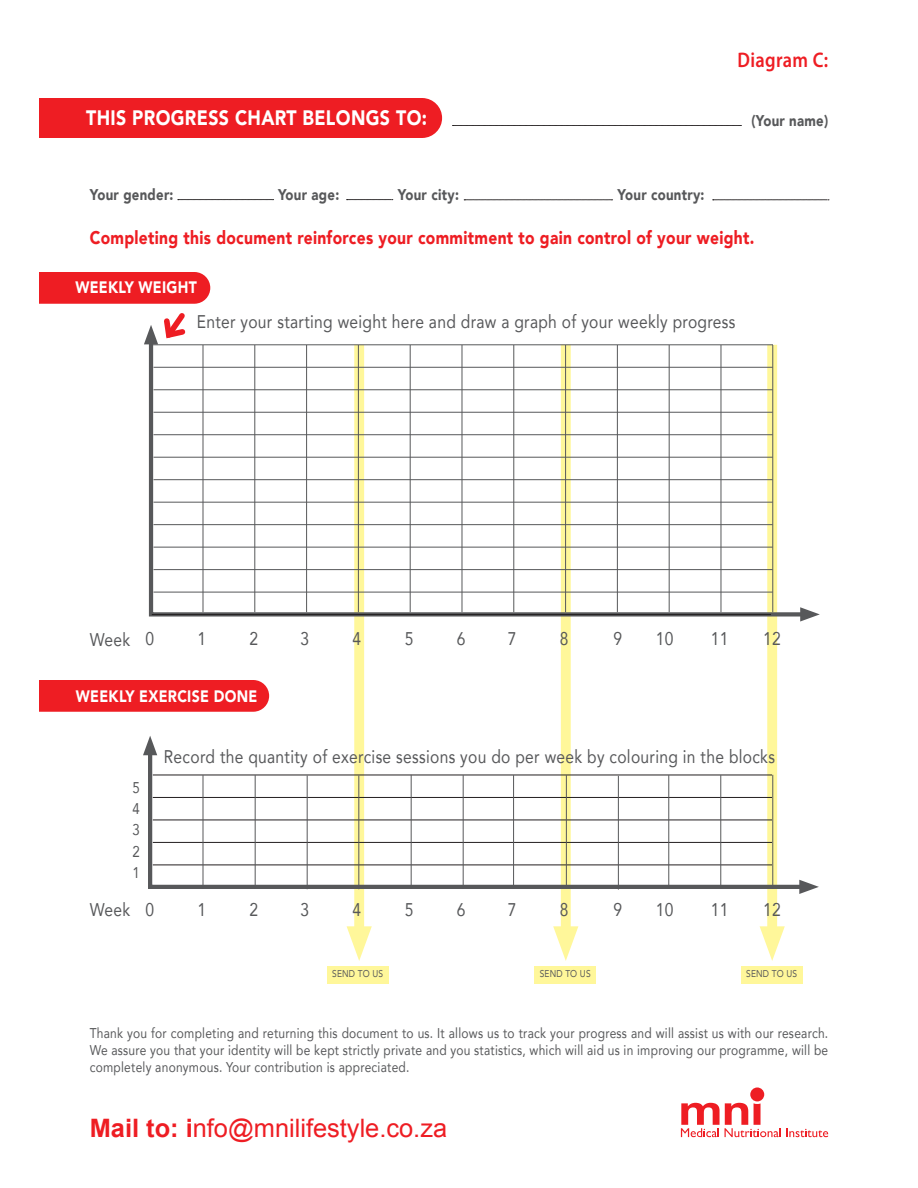
<style>
.page{position:relative;width:918px;height:1188px;background:#fff}
.page>*{position:absolute;margin:0;border:0;box-sizing:border-box;transform-origin:0 0}
.t1{font:25.35px "Arial";color:#ee1d23}
.t2{font:600 21.15px "Myriad Pro";letter-spacing:.02em;color:#ee1d23;scale:.87 1}
.t3{font:900 20.85px "Avenir";letter-spacing:.02em;color:#fff;scale:.85 1}
.t4{font:18.3px "Avenir";letter-spacing:.02em;color:#57585a;scale:.85 1}
.t5{font:900 18.3px "Avenir";letter-spacing:.02em;color:#ee1d23;scale:.85 1}
.t6{font:900 16.5px "Avenir";letter-spacing:.02em;color:#fff;scale:.85 1}
.t7{font:900 15.45px "Avenir";letter-spacing:.02em;color:#57585a;scale:.85 1}
.t8{font:15.45px/21.1px "Avenir";color:#57585a;text-align:justify;scale:.85 1}
.t9{font:14.1px/17px "Avenir";letter-spacing:.02em;color:#57585a;text-align:justify;scale:.85 1}
.t10{font:9.9px "Avenir";letter-spacing:.02em;color:#57585a;scale:.85 1}
.s1{font-weight:700}
</style>
<div class="page">
<div style="left:767px;top:345px;width:10px;height:596px;background:#fff79a"></div>
<svg style="left:760px;top:926px;width:25px;height:35px"></svg>
<div style="left:561px;top:345px;width:10px;height:596px;background:#fff79a"></div>
<svg style="left:553px;top:926px;width:25px;height:35px"></svg>
<div style="left:354px;top:345px;width:10px;height:596px;background:#fff79a"></div>
<svg style="left:347px;top:926px;width:25px;height:35px"></svg>
<svg style="left:681px;top:1103px;width:147px;height:34px"></svg>
<div style="left:750px;top:1087px;width:14px;height:14px;background:#ee1d23;border-radius:50%"></div>
<div style="left:39px;top:98px;width:403px;height:40px;background:#ee1d23"></div>
<svg style="left:453px;top:125px;width:288px;height:1px"></svg>
<svg style="left:178px;top:199px;width:96px;height:1px"></svg>
<svg style="left:347px;top:199px;width:46px;height:1px"></svg>
<svg style="left:464px;top:200px;width:149px;height:1px"></svg>
<svg style="left:713px;top:200px;width:116px;height:1px"></svg>
<svg style="left:147px;top:344px;width:653px;height:275px"></svg>
<svg style="left:800px;top:607px;width:20px;height:15px"></svg>
<hr style="left:153px;top:345px;width:620px;height:1px;background:#57585a">
<hr style="left:153px;top:367px;width:620px;height:1px;background:#57585a">
<hr style="left:153px;top:390px;width:620px;height:1px;background:#57585a">
<hr style="left:153px;top:412px;width:620px;height:1px;background:#57585a">
<hr style="left:153px;top:434px;width:620px;height:1px;background:#57585a">
<hr style="left:153px;top:457px;width:620px;height:1px;background:#57585a">
<hr style="left:153px;top:479px;width:620px;height:1px;background:#57585a">
<hr style="left:153px;top:502px;width:620px;height:1px;background:#57585a">
<hr style="left:153px;top:524px;width:620px;height:1px;background:#57585a">
<hr style="left:153px;top:547px;width:620px;height:1px;background:#57585a">
<hr style="left:153px;top:569px;width:620px;height:1px;background:#57585a">
<hr style="left:153px;top:592px;width:620px;height:1px;background:#57585a">
<hr style="left:152px;top:614px;width:619px;height:1px;background:#231f20">
<hr style="left:203px;top:345px;width:1px;height:267px;background:#57585a">
<hr style="left:255px;top:345px;width:1px;height:267px;background:#57585a">
<hr style="left:306px;top:345px;width:1px;height:267px;background:#57585a">
<hr style="left:358px;top:345px;width:1px;height:267px;background:#57585a">
<hr style="left:410px;top:345px;width:1px;height:267px;background:#57585a">
<hr style="left:462px;top:345px;width:1px;height:267px;background:#57585a">
<hr style="left:514px;top:345px;width:1px;height:267px;background:#57585a">
<hr style="left:565px;top:345px;width:1px;height:267px;background:#57585a">
<hr style="left:617px;top:345px;width:1px;height:267px;background:#57585a">
<hr style="left:669px;top:345px;width:1px;height:267px;background:#57585a">
<hr style="left:721px;top:345px;width:1px;height:267px;background:#57585a">
<hr style="left:773px;top:345px;width:1px;height:267px;background:#57585a">
<svg style="left:146px;top:743px;width:654px;height:148px"></svg>
<svg style="left:143px;top:736px;width:14px;height:19px"></svg>
<svg style="left:799px;top:880px;width:20px;height:14px"></svg>
<div style="left:39px;top:680px;width:230px;height:32px;background:#ee1d23"></div>
<hr style="left:153px;top:775px;width:619px;height:1px;background:#231f20">
<hr style="left:153px;top:797px;width:619px;height:1px;background:#231f20">
<hr style="left:153px;top:820px;width:619px;height:1px;background:#231f20">
<hr style="left:153px;top:842px;width:619px;height:1px;background:#231f20">
<hr style="left:153px;top:865px;width:619px;height:1px;background:#231f20">
<hr style="left:203px;top:775px;width:1px;height:114px;background:#57585a">
<hr style="left:255px;top:775px;width:1px;height:114px;background:#57585a">
<hr style="left:307px;top:775px;width:1px;height:114px;background:#57585a">
<hr style="left:359px;top:775px;width:1px;height:114px;background:#57585a">
<hr style="left:411px;top:775px;width:1px;height:114px;background:#57585a">
<hr style="left:463px;top:775px;width:1px;height:114px;background:#57585a">
<hr style="left:513px;top:775px;width:1px;height:114px;background:#57585a">
<hr style="left:566px;top:775px;width:1px;height:114px;background:#57585a">
<hr style="left:618px;top:776px;width:1px;height:114px;background:#57585a">
<hr style="left:669px;top:775px;width:1px;height:114px;background:#57585a">
<hr style="left:721px;top:775px;width:1px;height:114px;background:#57585a">
<hr style="left:773px;top:775px;width:1px;height:114px;background:#57585a">
<svg style="left:39px;top:272px;width:171px;height:72px"></svg>
<div style="left:327px;top:966px;width:61px;height:18px;background:#fff79a"></div>
<div style="left:535px;top:966px;width:61px;height:18px;background:#fff79a"></div>
<div style="left:741px;top:966px;width:62px;height:18px;background:#fff79a"></div>
<h3 class="t3" style="left:86px;top:104px;width:403px">THIS PROGRESS CHART BELONGS TO:</h3>
<p class="t7" style="left:90px;top:185px;width:100px">Your gender:</p>
<p class="t7" style="left:278px;top:185px;width:74px">Your age:</p>
<p class="t7" style="left:398px;top:185px;width:73px">Your city:</p>
<p class="t7" style="left:618px;top:185px;width:104px">Your country:</p>
<h2 class="t2" style="left:737px;top:47px;width:106px">Diagram C:</h2>
<p class="t7" style="left:751px;top:110px;width:92px">(Your name)</p>
<p class="t5" style="left:90px;top:226px;width:783px">Completing this document reinforces your commitment to gain control of your weight.</p>
<p class="t6" style="left:75px;top:277px;width:145px">WEEKLY WEIGHT</p>
<p class="t4" style="left:197px;top:310px;width:635px">Enter your starting weight here and draw a graph of your weekly progress</p>
<p class="t4" style="left:90px;top:627px;width:77px">Week 0</p>
<p class="t4" style="left:197px;top:626px;width:12px">1</p>
<p class="t4" style="left:250px;top:626px;width:12px">2</p>
<p class="t4" style="left:300px;top:626px;width:12px">3</p>
<p class="t4" style="left:353px;top:626px;width:12px">4</p>
<p class="t4" style="left:405px;top:626px;width:12px">5</p>
<p class="t4" style="left:457px;top:626px;width:12px">6</p>
<p class="t4" style="left:508px;top:626px;width:12px">7</p>
<p class="t4" style="left:560px;top:626px;width:12px">8</p>
<p class="t4" style="left:614px;top:626px;width:12px">9</p>
<p class="t4" style="left:656px;top:626px;width:22px">10</p>
<p class="t4" style="left:711px;top:626px;width:22px">11</p>
<p class="t4" style="left:763px;top:626px;width:22px">12</p>
<p class="t6" style="left:76px;top:685px;width:215px">WEEKLY EXERCISE DONE</p>
<p class="t8" style="left:133px;top:778px;width:10px">5<br>4<br>3<br>2<br>1</p>
<p class="t4" style="left:164px;top:745px;width:721px">Record the quantity of exercise sessions you do per week by colouring in the blocks</p>
<p class="t4" style="left:90px;top:898px;width:77px">Week 0</p>
<p class="t4" style="left:197px;top:897px;width:12px">1</p>
<p class="t4" style="left:250px;top:897px;width:12px">2</p>
<p class="t4" style="left:300px;top:897px;width:12px">3</p>
<p class="t4" style="left:353px;top:897px;width:12px">4</p>
<p class="t4" style="left:405px;top:897px;width:12px">5</p>
<p class="t4" style="left:457px;top:897px;width:12px">6</p>
<p class="t4" style="left:508px;top:897px;width:12px">7</p>
<p class="t4" style="left:560px;top:897px;width:12px">8</p>
<p class="t4" style="left:614px;top:897px;width:12px">9</p>
<p class="t4" style="left:656px;top:897px;width:22px">10</p>
<p class="t4" style="left:711px;top:897px;width:22px">11</p>
<p class="t4" style="left:763px;top:897px;width:22px">12</p>
<p class="t10" style="left:332px;top:967px;width:61px">SEND TO US</p>
<p class="t10" style="left:540px;top:967px;width:61px">SEND TO US</p>
<p class="t10" style="left:746px;top:967px;width:61px">SEND TO US</p>
<p class="t9" style="left:90px;top:1025px;width:870px">Thank you for completing and returning this document to us. It allows us to track your progress and will assist us with our research.<br>We assure you that your identity will be kept strictly private and you statistics, which will aid us in improving our programme, will be completely anonymous. Your contribution is appreciated.</p>
<h1 class="t1" style="left:90px;top:1114px;width:359px"><span class="s1">Mail to: i</span>nfo@mnilifestyle.co.za</h1>
</div>
